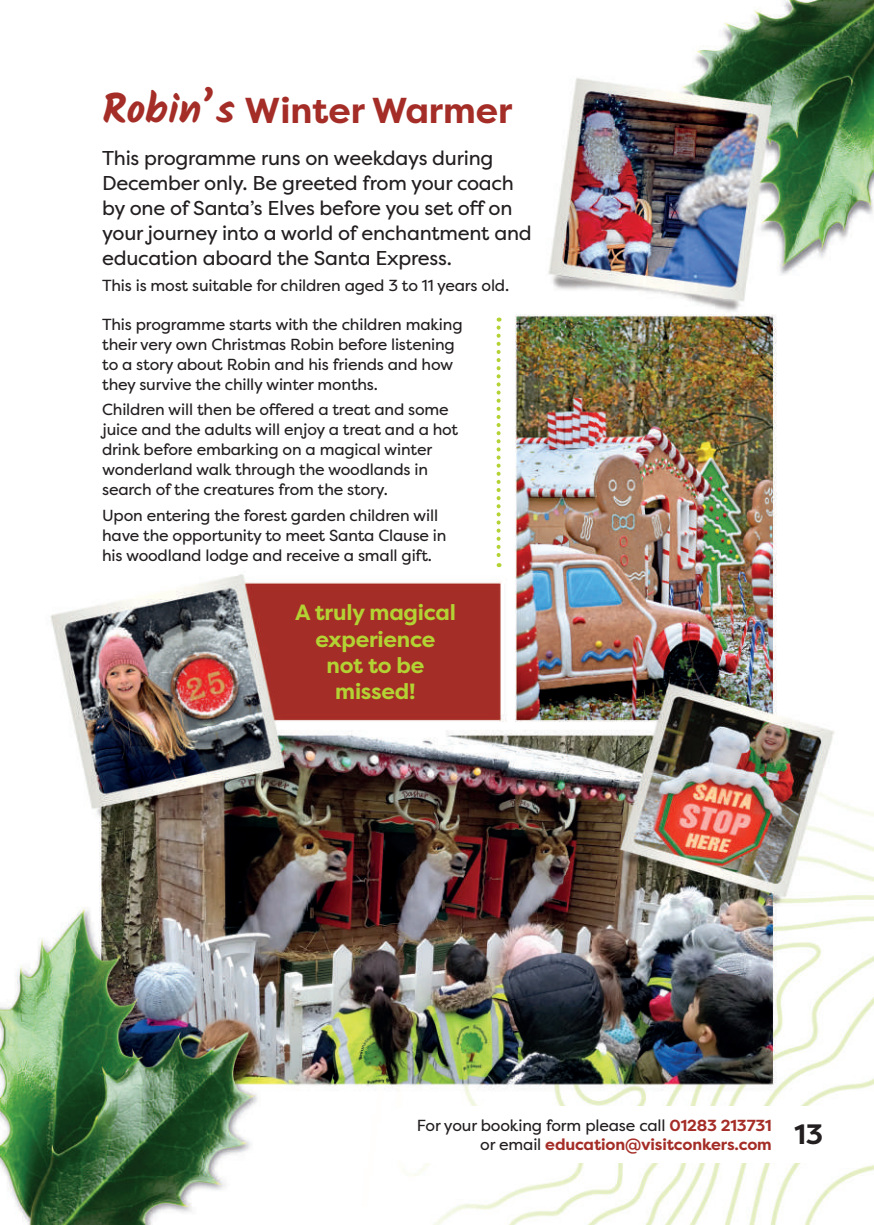
<style>
.page{position:relative;width:874px;height:1225px;background:#fff}
.page>*{position:absolute;margin:0;border:0;box-sizing:border-box;transform-origin:0 0}
.t1{font:700 36px "Filson Pro";letter-spacing:-.005em;color:#a52d27}
.t2{font:700 28px "Filson Pro";color:#231f20}
.t3{font:700 22px/26px "Filson Pro";letter-spacing:-.01em;color:#b3d234;text-align:center}
.t4{font:20px/25px "Filson Pro";letter-spacing:-.01em;color:#231f20}
.t5{font:16px/20px "Filson Pro";letter-spacing:-.01em;color:#231f20}
.t6{font:700 16px/19.2px "Filson Pro";letter-spacing:-.01em;color:#a52d27;text-align:right}
.s1{font-family:"Kalam";font-size:41px}
.s2{font-weight:400;color:#231f20}
</style>
<div class="page">
<img style="left:0;top:0;width:873px;height:1224px">
<div style="left:408px;top:1106px;width:465px;height:56px;background:#fff"></div>
<div style="left:380px;top:1106px;width:57px;height:56px;background:#fff;border-radius:50%"></div>
<svg style="left:496px;top:327px;width:4px;height:240px"></svg>
<h1 class="t1" style="left:102px;top:88px;width:411px"><span class="s1">Robin’s</span> Winter Warmer</h1>
<p class="t4" style="left:102px;top:145px;width:431px">This programme runs on weekdays during December only. Be greeted from your coach by one of Santa’s Elves before you set off on your journey into a world of enchantment and education aboard the Santa Express.</p>
<p class="t5" style="left:102px;top:275px;width:408px">This is most suitable for children aged 3 to 11 years old.</p>
<p class="t5" style="left:102px;top:314px;width:362px">This programme starts with the children making their very own Christmas Robin before listening to a story about Robin and his friends and how they survive the chilly winter months.</p>
<p class="t5" style="left:102px;top:399px;width:357px">Children will then be offered a treat and some juice and the adults will enjoy a treat and a hot drink before embarking on a magical winter wonderland walk through the woodlands in search of the creatures from the story.</p>
<p class="t5" style="left:102px;top:505px;width:346px">Upon entering the forest garden children will have the opportunity to meet Santa Clause in his woodland lodge and receive a small gift.</p>
<h3 class="t3" style="left:295px;top:600px;width:162px">A truly magical experience not to be missed!</h3>
<p class="t6" style="left:416px;top:1115px;width:356px"><span class="s2">For your booking form please call</span> 01283 213731 <span class="s2">or email</span> education@visitconkers.com</p>
<h2 class="t2" style="left:794px;top:1116px;width:30px">13</h2>
</div>
